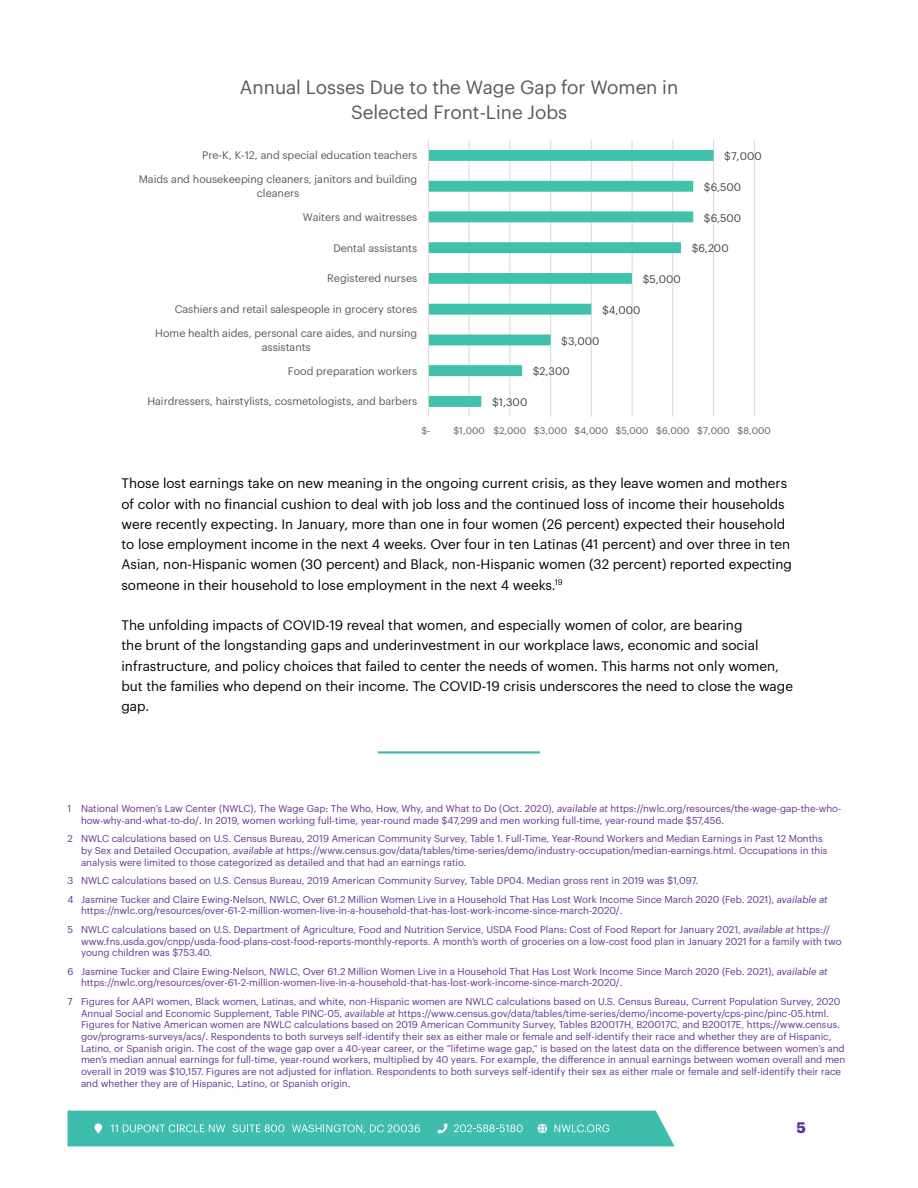
<style>
.page{position:relative;width:918px;height:1188px;background:#fff}
.page>*{position:absolute;margin:0;border:0;box-sizing:border-box;transform-origin:0 0}
.t1{font:18.75px/25px "Graphik";color:#595959;text-align:center}
.t2{font:700 15px "Graphik";color:#613393}
.t3{font:13.5px/20.2px "Graphik";color:#000}
.t4{font:10.8px/14.2px "Graphik";color:#595959;text-align:center}
.t5{font:10.8px "Graphik";letter-spacing:.005em;color:#404040}
.t6{font:9.75px/11.7px "Graphik";color:#633594}
.t7{font:9.3px "Graphik";letter-spacing:.01em;color:#595959}
.s1{font-style:italic}
</style>
<div class="page">
<svg style="left:67px;top:1111px;width:608px;height:35px;background:#4ac1b2"></svg>
<svg style="left:428px;top:140px;width:327px;height:277px"></svg>
<hr style="left:378px;top:751px;width:162px;height:3px;background:#3ebdad">
<h1 class="t1" style="left:240px;top:73px;width:440px">Annual Losses Due to the Wage Gap for Women in<br>Selected Front-Line Jobs</h1>
<p class="t4" style="left:202px;top:147px;width:217px">Pre-K, K-12, and special education teachers</p>
<p class="t5" style="left:724px;top:148px;width:39px">$7,000</p>
<p class="t4" style="left:139px;top:171px;width:280px">Maids and housekeeping cleaners, janitors and building cleaners</p>
<p class="t5" style="left:704px;top:179px;width:39px">$6,500</p>
<p class="t4" style="left:303px;top:209px;width:116px">Waiters and waitresses</p>
<p class="t5" style="left:704px;top:210px;width:39px">$6,500</p>
<p class="t4" style="left:333px;top:240px;width:85px">Dental assistants</p>
<p class="t5" style="left:692px;top:240px;width:39px">$6,200</p>
<p class="t4" style="left:327px;top:270px;width:92px">Registered nurses</p>
<p class="t5" style="left:643px;top:271px;width:40px">$5,000</p>
<p class="t4" style="left:175px;top:301px;width:244px">Cashiers and retail salespeople in grocery stores</p>
<p class="t5" style="left:602px;top:302px;width:40px">$4,000</p>
<p class="t4" style="left:155px;top:325px;width:263px">Home health aides, personal care aides, and nursing assistants</p>
<p class="t5" style="left:561px;top:333px;width:40px">$3,000</p>
<p class="t4" style="left:288px;top:363px;width:131px">Food preparation workers</p>
<p class="t5" style="left:533px;top:363px;width:38px">$2,300</p>
<p class="t4" style="left:147px;top:393px;width:271px">Hairdressers, hairstylists, cosmetologists, and barbers</p>
<p class="t5" style="left:492px;top:394px;width:37px">$1,300</p>
<p class="t7" style="left:421px;top:424px;width:11px">$-</p>
<p class="t7" style="left:453px;top:424px;width:319px">$1,000 $2,000 $3,000 $4,000 $5,000 $6,000 $7,000 $8,000</p>
<p class="t3" style="left:122px;top:472px;width:672px">Those lost earnings take on new meaning in the ongoing current crisis, as they leave women and mothers of color with no financial cushion to deal with job loss and the continued loss of income their households were recently expecting. In January, more than one in four women (26 percent) expected their household to lose employment income in the next 4 weeks. Over four in ten Latinas (41 percent) and over three in ten Asian, non-Hispanic women (30 percent) and Black, non-Hispanic women (32 percent) reported expecting someone in their household to lose employment in the next 4 weeks.<sup>19</sup></p>
<p class="t3" style="left:121px;top:614px;width:673px">The unfolding impacts of COVID-19 reveal that women, and especially women of color, are bearing<br>the brunt of the longstanding gaps and underinvestment in our workplace laws, economic and social infrastructure, and policy choices that failed to center the needs of women. This harms not only women, but the families who depend on their income. The COVID-19 crisis underscores the need to close the wage gap.</p>
<p class="t6" style="left:81px;top:802px;width:762px;text-indent:-14px">1 National Women’s Law Center (NWLC), The Wage Gap: The Who, How, Why, and What to Do (Oct. 2020), <span class="s1">available at</span> https://nwlc.org/resources/the-wage-gap-the-who&shy;how-why-and-what-to-do/. In 2019, women working full-time, year-round made $47,299 and men working full-time, year-round made $57,456.</p>
<p class="t6" style="left:81px;top:832px;width:748px;text-indent:-14px">2 NWLC calculations based on U.S. Census Bureau, 2019 American Community Survey, Table 1. Full-Time, Year-Round Workers and Median Earnings in Past 12 Months by Sex and Detailed Occupation, <span class="s1">available at</span> https://www.census.gov/data/tables/time-series/demo/industry-occupation/median-earnings.html. Occupations in this analysis were limited to those categorized as detailed and that had an earnings ratio.</p>
<p class="t6" style="left:68px;top:871px;width:762px;line-height:18.5px">3 NWLC calculations based on U.S. Census Bureau, 2019 American Community Survey, Table DP04. Median gross rent in 2019 was $1,097.<br>4 Jasmine Tucker and Claire Ewing-Nelson, NWLC, Over 61.2 Million Women Live in a Household That Has Lost Work Income Since March 2020 (Feb. 2021), <span class="s1">available at</span></p>
<p class="t6" style="left:68px;top:901px;width:764px;line-height:18.5px;text-indent:14px">https://nwlc.org/resources/over-61-2-million-women-live-in-a-household-that-has-lost-work-income-since-march-2020/.<br>5 NWLC calculations based on U.S. Department of Agriculture, Food and Nutrition Service, USDA Food Plans: Cost of Food Report for January 2021, <span class="s1">available at</span> https://</p>
<p class="t6" style="left:81px;top:934px;width:762px">www.fns.usda.gov/cnpp/usda-food-plans-cost-food-reports-monthly-reports. A month’s worth of groceries on a low-cost food plan in January 2021 for a family with two young children was $753.40.</p>
<p class="t6" style="left:81px;top:965px;width:748px;text-indent:-14px">6 Jasmine Tucker and Claire Ewing-Nelson, NWLC, Over 61.2 Million Women Live in a Household That Has Lost Work Income Since March 2020 (Feb. 2021), <span class="s1">available at </span>https://nwlc.org/resources/over-61-2-million-women-live-in-a-household-that-has-lost-work-income-since-march-2020/.</p>
<p class="t6" style="left:81px;top:995px;width:766px;text-indent:-14px">7 Figures for AAPI women, Black women, Latinas, and white, non-Hispanic women are NWLC calculations based on U.S. Census Bureau, Current Population Survey, 2020<br>Annual Social and Economic Supplement, Table PINC-05, <span class="s1">available at</span> https://www.census.gov/data/tables/time-series/demo/income-poverty/cps-pinc/pinc-05.html.<br>Figures for Native American women are NWLC calculations based on 2019 American Community Survey, Tables B20017H, B20017C, and B20017E, https://www.census. gov/programs-surveys/acs/. Respondents to both surveys self-identify their sex as either male or female and self-identify their race and whether they are of Hispanic, Latino, or Spanish origin. The cost of the wage gap over a 40-year career, or the “lifetime wage gap,” is based on the latest data on the difference between women’s and men’s median annual earnings for full-time, year-round workers, multiplied by 40 years. For example, the difference in annual earnings between women overall and men overall in 2019 was $10,157. Figures are not adjusted for inflation. Respondents to both surveys self-identify their sex as either male or female and self-identify their race and whether they are of Hispanic, Latino, or Spanish origin.</p>
<h2 class="t2" style="left:797px;top:1116px;width:11px">5</h2>
</div>
